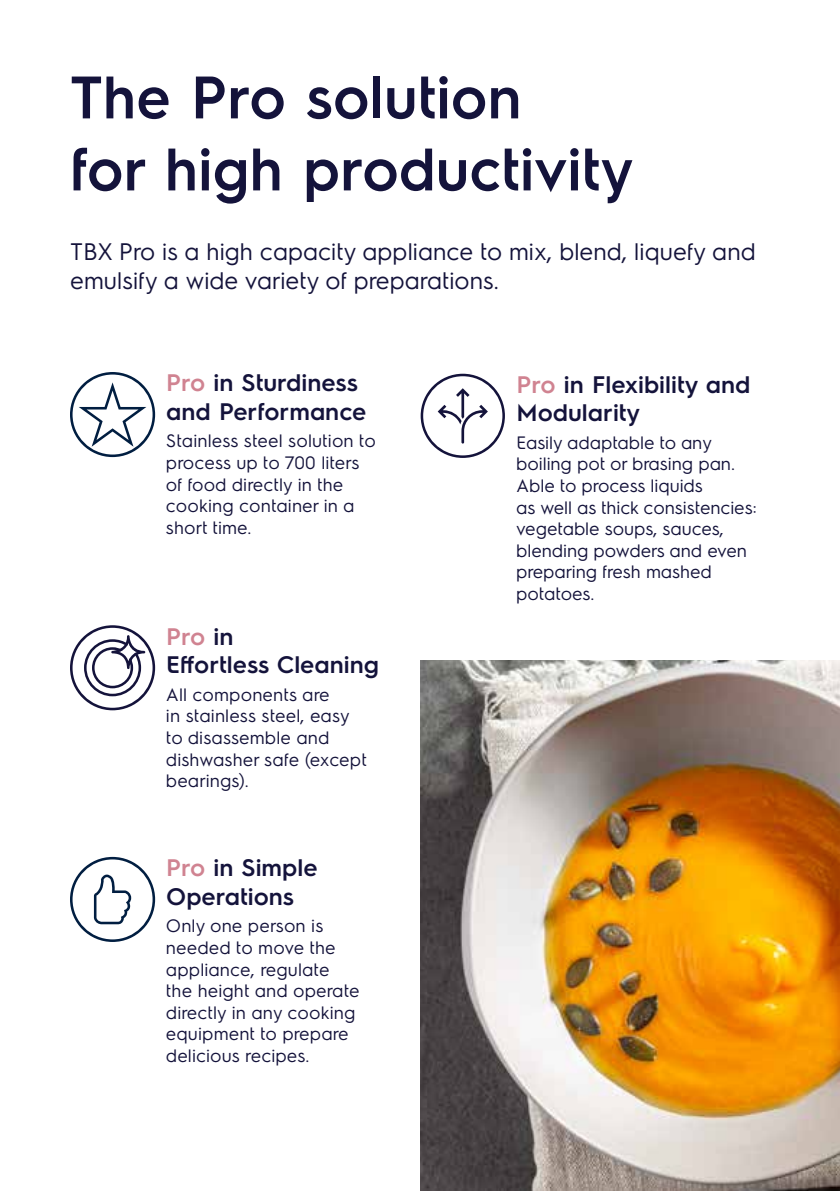
<style>
.page{position:relative;width:840px;height:1191px;background:#fff}
.page>*{position:absolute;margin:0;border:0;box-sizing:border-box;transform-origin:0 0}
.t1{font:600 60px/72px "Electrolux Sans";color:#14133b}
.t2{font:600 24px/28.8px "Electrolux Sans";color:#14133b}
.t3{font:24px/28.8px "Electrolux Sans";letter-spacing:-.01em;color:#14133b}
.t4{font:18px/21.6px "Electrolux Sans";color:#14133b}
.s1{color:#d08391}
</style>
<div class="page">
<svg style="left:420px;top:374px;width:84px;height:84px"></svg>
<svg style="left:70px;top:857px;width:85px;height:85px"></svg>
<svg style="left:70px;top:625px;width:85px;height:85px"></svg>
<svg style="left:70px;top:372px;width:85px;height:85px"></svg>
<img style="left:420px;top:660px;width:419px;height:531px">
<h1 class="t1" style="left:70px;top:57px;width:565px">The Pro solution<br>for high productivity</h1>
<h2 class="t3" style="left:70px;top:236px;width:687px">TBX Pro is a high capacity appliance to mix, blend, liquefy and emulsify a wide variety of preparations.</h2>
<h2 class="t2" style="left:166px;top:367px;width:202px"><span class="s1">Pro</span> in Sturdiness and Performance</h2>
<p class="t4" style="left:166px;top:429px;width:211px">Stainless steel solution to process up to 700 liters of food directly in the cooking container in a short time.</p>
<h2 class="t2" style="left:166px;top:620px;width:214px"><span class="s1">Pro</span> in<br>Effortless Cleaning</h2>
<p class="t4" style="left:166px;top:682px;width:202px">All components are<br>in stainless steel, easy to disassemble and dishwasher safe (except bearings).</p>
<h2 class="t2" style="left:166px;top:852px;width:153px"><span class="s1">Pro</span> in Simple<br>Operations</h2>
<p class="t4" style="left:166px;top:914px;width:195px">Only one person is needed to move the appliance, regulate the height and operate directly in any cooking equipment to prepare delicious recipes.</p>
<h2 class="t2" style="left:516px;top:368px;width:235px"><span class="s1">Pro</span> in Flexibility and<br>Modularity</h2>
<p class="t4" style="left:516px;top:430px;width:242px">Easily adaptable to any boiling pot or brasing pan.<br>Able to process liquids<br>as well as thick consistencies: vegetable soups, sauces, blending powders and even preparing fresh mashed potatoes.</p>
</div>
